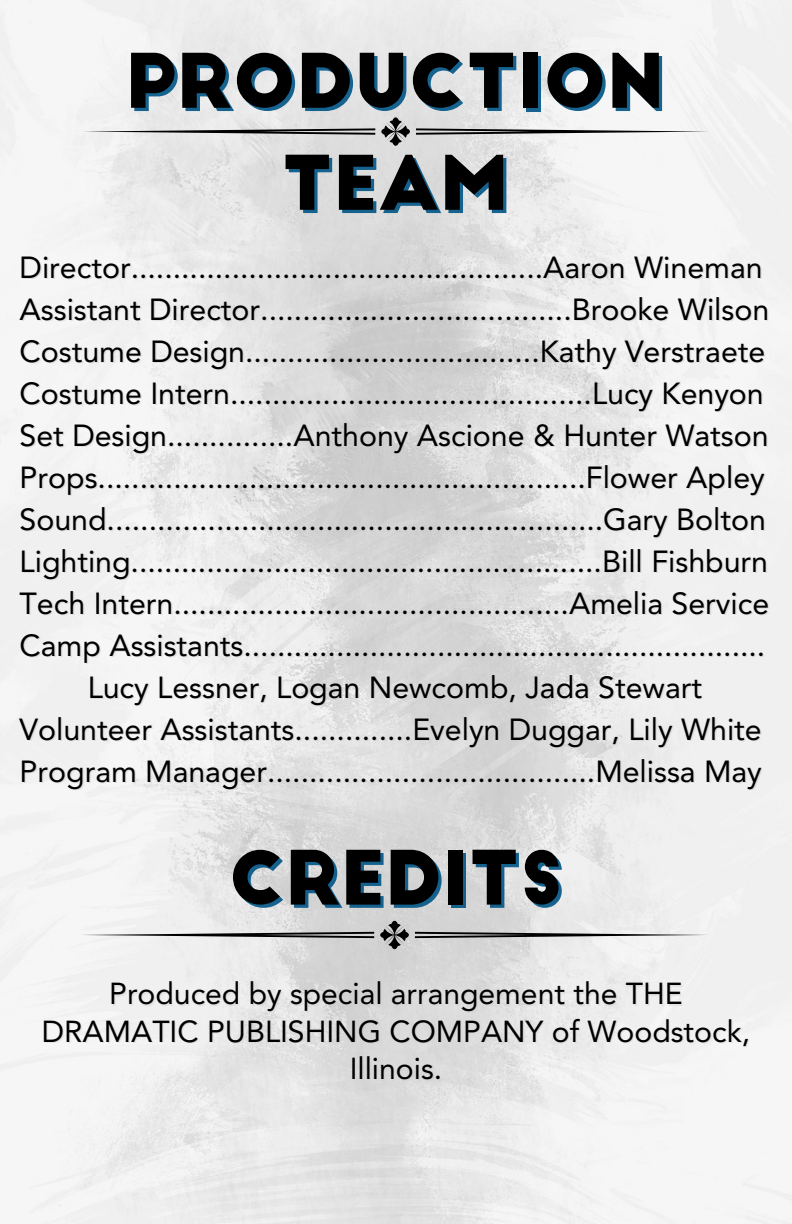
<style>
.page{position:relative;width:792px;height:1224px;background:#fff}
.page>*{position:absolute;margin:0;border:0;box-sizing:border-box;transform-origin:0 0}
.t1{font:73.4px/105.2px "Big John";color:#000;text-align:center}
.t2{font:73.2px "Big John";color:#000}
.t3{font:30.4px "Avenir LT Std";color:#000}
.t4{font:30.2px/37.6px "Avenir LT Std";color:#000;text-align:center}
.s1{color:rgb(0 85 135/.9)}
</style>
<div class="page">
<img style="left:0;top:0;width:792px;height:1224px">
<svg style="left:82px;top:128px;width:293px;height:7px;background:#909090"></svg>
<svg style="left:416px;top:128px;width:293px;height:7px"></svg>
<svg style="left:381px;top:117px;width:29px;height:29px"></svg>
<svg style="left:81px;top:932px;width:293px;height:6px"></svg>
<svg style="left:415px;top:932px;width:293px;height:6px"></svg>
<svg style="left:380px;top:921px;width:29px;height:28px"></svg>
<p class="t1" style="left:125px;top:37px;width:540px">PRODUCTION<br><span class="s1">TEAM</span></p>
<p class="t3" style="left:20px;top:255px;width:744px">Director.................................................Aaron Wineman</p>
<p class="t3" style="left:20px;top:297px;width:751px">Assistant Director.....................................Brooke Wilson</p>
<p class="t3" style="left:20px;top:339px;width:747px">Costume Design...................................Kathy Verstraete</p>
<p class="t3" style="left:20px;top:381px;width:746px">Costume Intern...........................................Lucy Kenyon</p>
<p class="t3" style="left:20px;top:423px;width:751px">Set Design...............Anthony Ascione &amp; Hunter Watson</p>
<p class="t3" style="left:20px;top:465px;width:747px">Props..........................................................Flower Apley</p>
<p class="t3" style="left:20px;top:507px;width:748px">Sound...........................................................Gary Bolton</p>
<p class="t3" style="left:20px;top:549px;width:750px">Lighting........................................................Bill Fishburn</p>
<p class="t3" style="left:20px;top:591px;width:751px">Tech Intern...............................................Amelia Service</p>
<p class="t3" style="left:20px;top:633px;width:747px">Camp Assistants..............................................................</p>
<p class="t3" style="left:88px;top:675px;width:616px">Lucy Lessner, Logan Newcomb, Jada Stewart</p>
<p class="t3" style="left:20px;top:717px;width:744px">Volunteer Assistants..............Evelyn Duggar, Lily White</p>
<p class="t3" style="left:20px;top:759px;width:744px">Program Manager.......................................Melissa May</p>
<p class="t2" style="left:229px;top:850px;width:336px">CREDITS</p>
<p class="t4" style="left:42px;top:978px;width:710px">Produced by special arrangement the THE<br>DRAMATIC PUBLISHING COMPANY of Woodstock,<br>Illinois.</p>
</div>
